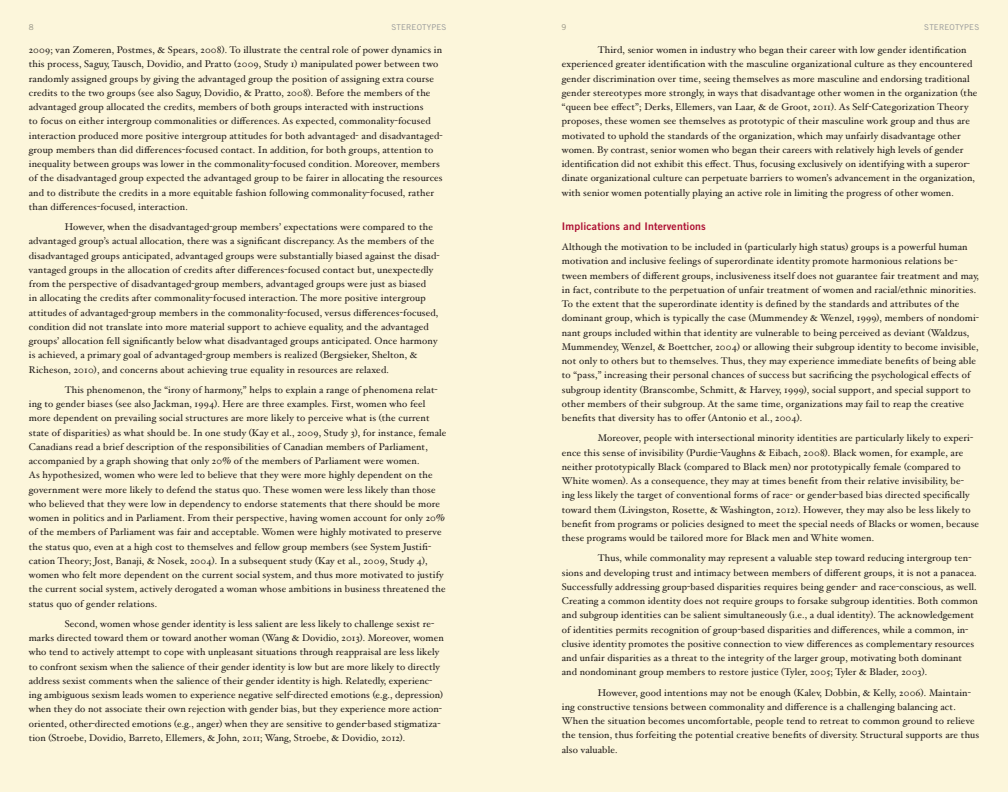
<style>
.page{position:relative;width:1008px;height:792px;background:#fcf6db}
.page>*{position:absolute;margin:0;border:0;box-sizing:border-box;transform-origin:0 0}
.Hoefler_Body_text{font:10.5px "Trade Gothic Bold Two";letter-spacing:.015em;color:#b0103c}
.Hoefler_Body_text-2{font:9.8px/14.2px "Hoefler Text";letter-spacing:.015em;color:#231f20}
.TGoth_body_text_9_14{font:8px "Trade Gothic";letter-spacing:.02em;color:#949698}
</style>
<div class="page">
<p class="TGoth_body_text_9_14" style="left:29px;top:23px;width:6px">8</p>
<p class="TGoth_body_text_9_14" style="left:562px;top:23px;width:6px">9</p>
<p class="Hoefler_Body_text-2" style="left:29px;top:43px;width:415px">2009; van Zomeren, Postmes, &amp; Spears, 2008). To illustrate the central role of power dynamics in this process, Saguy, Tausch, Dovidio, and Pratto (2009, Study 1) manipulated power between two randomly assigned groups by giving the advantaged group the position of assigning extra course credits to the two groups (see also Saguy, Dovidio, &amp; Pratto, 2008). Before the members of the advantaged group allocated the credits, members of both groups interacted with instructions<br>to focus on either intergroup commonalities or differences. As expected, commonality-focused interaction produced more positive intergroup attitudes for both advantaged- and disadvantaged&shy;group members than did differences-focused contact. In addition, for both groups, attention to inequality between groups was lower in the commonality-focused condition. Moreover, members of the disadvantaged group expected the advantaged group to be fairer in allocating the resources and to distribute the credits in a more equitable fashion following commonality-focused, rather than differences-focused, interaction.</p>
<p class="Hoefler_Body_text-2" style="left:29px;top:220px;width:412px;text-indent:36px">However, when the disadvantaged-group members’ expectations were compared to the advantaged group’s actual allocation, there was a significant discrepancy. As the members of the disadvantaged groups anticipated, advantaged groups were substantially biased against the disad&shy;vantaged groups in the allocation of credits after differences-focused contact but, unexpectedly from the perspective of disadvantaged-group members, advantaged groups were just as biased<br>in allocating the credits after commonality-focused interaction. The more positive intergroup attitudes of advantaged-group members in the commonality-focused, versus differences-focused, condition did not translate into more material support to achieve equality, and the advantaged groups’ allocation fell significantly below what disadvantaged groups anticipated. Once harmony is achieved, a primary goal of advantaged-group members is realized (Bergsieker, Shelton, &amp; Richeson, 2010), and concerns about achieving true equality in resources are relaxed.</p>
<p class="Hoefler_Body_text-2" style="left:29px;top:382px;width:419px;text-indent:36px">This phenomenon, the “irony of harmony,” helps to explain a range of phenomena relat&shy;ing to gender biases (see also Jackman, 1994). Here are three examples. First, women who feel more dependent on prevailing social structures are more likely to perceive what is (the current state of disparities) as what should be. In one study (Kay et al., 2009, Study 3), for instance, female Canadians read a brief description of the responsibilities of Canadian members of Parliament, accompanied by a graph showing that only 20% of the members of Parliament were women.<br>As hypothesized, women who were led to believe that they were more highly dependent on the government were more likely to defend the status quo. These women were less likely than those who believed that they were low in dependency to endorse statements that there should be more women in politics and in Parliament. From their perspective, having women account for only 20% of the members of Parliament was fair and acceptable. Women were highly motivated to preserve the status quo, even at a high cost to themselves and fellow group members (see System Justifi&shy;cation Theory; Jost, Banaji, &amp; Nosek, 2004). In a subsequent study (Kay et al., 2009, Study 4), women who felt more dependent on the current social system, and thus more motivated to justify the current social system, actively derogated a woman whose ambitions in business threatened the status quo of gender relations.</p>
<p class="Hoefler_Body_text-2" style="left:29px;top:616px;width:416px;text-indent:36px">Second, women whose gender identity is less salient are less likely to challenge sexist re&shy;marks directed toward them or toward another woman (Wang &amp; Dovidio, 2013). Moreover, women who tend to actively attempt to cope with unpleasant situations through reappraisal are less likely to confront sexism when the salience of their gender identity is low but are more likely to directly address sexist comments when the salience of their gender identity is high. Relatedly, experienc&shy;ing ambiguous sexism leads women to experience negative self-directed emotions (e.g., depression) when they do not associate their own rejection with gender bias, but they experience more action&shy;oriented, other-directed emotions (e.g., anger) when they are sensitive to gender-based stigmatiza&shy;tion (Stroebe, Dovidio, Barreto, Ellemers, &amp; John, 2011; Wang, Stroebe, &amp; Dovidio, 2012).</p>
<p class="TGoth_body_text_9_14" style="left:391px;top:23px;width:56px">STEREOTYPES</p>
<p class="TGoth_body_text_9_14" style="left:924px;top:23px;width:56px">STEREOTYPES</p>
<p class="Hoefler_Body_text-2" style="left:562px;top:43px;width:417px;text-indent:36px">Third, senior women in industry who began their career with low gender identification experienced greater identification with the masculine organizational culture as they encountered gender discrimination over time, seeing themselves as more masculine and endorsing traditional gender stereotypes more strongly, in ways that disadvantage other women in the organization (the “queen bee effect”; Derks, Ellemers, van Laar, &amp; de Groot, 2011). As Self-Categorization Theory proposes, these women see themselves as prototypic of their masculine work group and thus are motivated to uphold the standards of the organization, which may unfairly disadvantage other women. By contrast, senior women who began their careers with relatively high levels of gender identification did not exhibit this effect. Thus, focusing exclusively on identifying with a superor&shy;dinate organizational culture can perpetuate barriers to women’s advancement in the organization, with senior women potentially playing an active role in limiting the progress of other women.</p>
<p class="Hoefler_Body_text" style="left:562px;top:220px;width:145px">Implications and Interventions</p>
<p class="Hoefler_Body_text-2" style="left:562px;top:240px;width:419px">Although the motivation to be included in (particularly high status) groups is a powerful human motivation and inclusive feelings of superordinate identity promote harmonious relations be&shy;tween members of different groups, inclusiveness itself does not guarantee fair treatment and may, in fact, contribute to the perpetuation of unfair treatment of women and racial/ethnic minorities.<br>To the extent that the superordinate identity is defined by the standards and attributes of the dominant group, which is typically the case (Mummendey &amp; Wenzel, 1999), members of nondomi&shy;nant groups included within that identity are vulnerable to being perceived as deviant (Waldzus, Mummendey, Wenzel, &amp; Boettcher, 2004) or allowing their subgroup identity to become invisible, not only to others but to themselves. Thus, they may experience immediate benefits of being able to “pass,” increasing their personal chances of success but sacrificing the psychological effects of subgroup identity (Branscombe, Schmitt, &amp; Harvey, 1999), social support, and special support to other members of their subgroup. At the same time, organizations may fail to reap the creative benefits that diversity has to offer (Antonio et al., 2004).</p>
<p class="Hoefler_Body_text-2" style="left:562px;top:431px;width:419px;text-indent:36px">Moreover, people with intersectional minority identities are particularly likely to experi&shy;ence this sense of invisibility (Purdie-Vaughns &amp; Eibach, 2008). Black women, for example, are neither prototypically Black (compared to Black men) nor prototypically female (compared to White women). As a consequence, they may at times benefit from their relative invisibility, be&shy;ing less likely the target of conventional forms of race- or gender-based bias directed specifically toward them (Livingston, Rosette, &amp; Washington, 2012). However, they may also be less likely to benefit from programs or policies designed to meet the special needs of Blacks or women, because these programs would be tailored more for Black men and White women.</p>
<p class="Hoefler_Body_text-2" style="left:562px;top:551px;width:418px;text-indent:36px">Thus, while commonality may represent a valuable step toward reducing intergroup ten&shy;sions and developing trust and intimacy between members of different groups, it is not a panacea.<br>Successfully addressing group-based disparities requires being gender- and race-conscious, as well.<br>Creating a common identity does not require groups to forsake subgroup identities. Both common and subgroup identities can be salient simultaneously (i.e., a dual identity). The acknowledgement of identities permits recognition of group-based disparities and differences, while a common, in&shy;clusive identity promotes the positive connection to view differences as complementary resources and unfair disparities as a threat to the integrity of the larger group, motivating both dominant and nondominant group members to restore justice (Tyler, 2005; Tyler &amp; Blader, 2003).</p>
<p class="Hoefler_Body_text-2" style="left:562px;top:685px;width:419px;text-indent:36px">However, good intentions may not be enough (Kalev, Dobbin, &amp; Kelly, 2006). Maintain&shy;ing constructive tensions between commonality and difference is a challenging balancing act.<br>When the situation becomes uncomfortable, people tend to retreat to common ground to relieve the tension, thus forfeiting the potential creative benefits of diversity. Structural supports are thus also valuable.</p>
</div>
